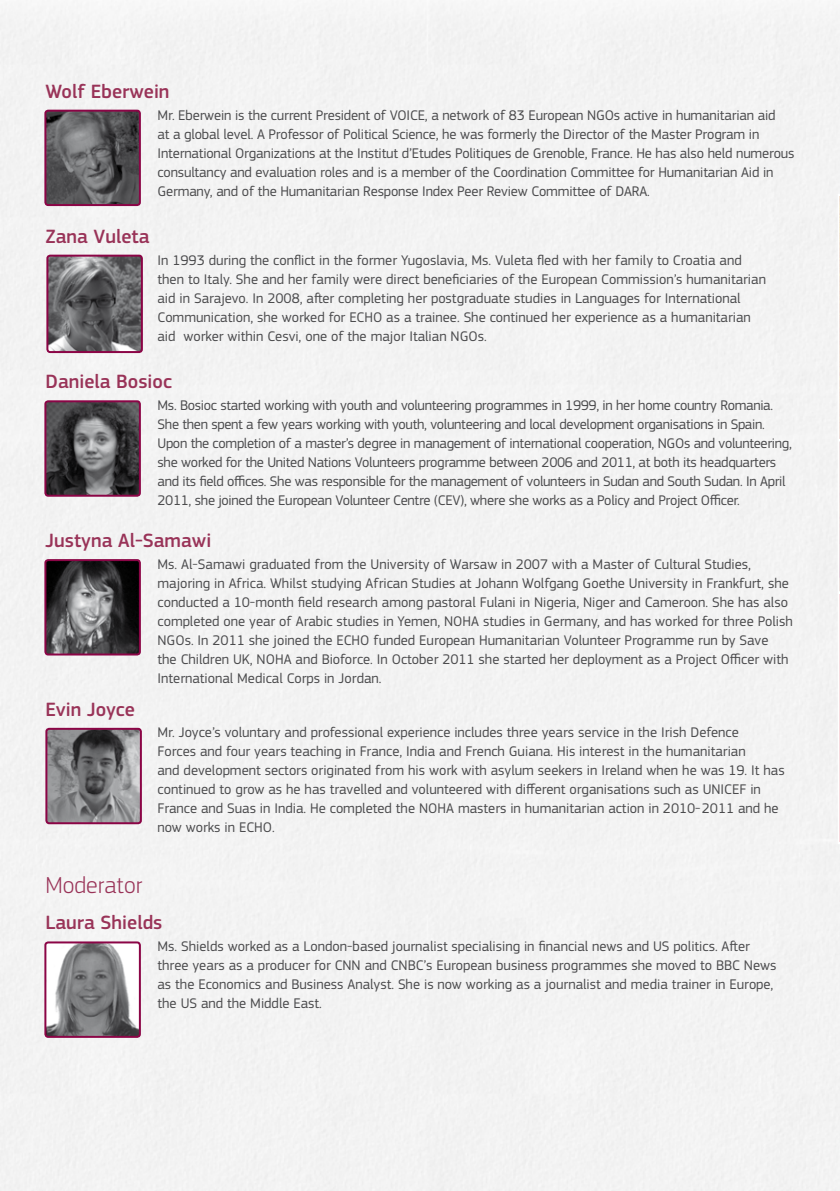
<style>
.page{position:relative;width:840px;height:1191px;background:#fff}
.page>*{position:absolute;margin:0;border:0;box-sizing:border-box;transform-origin:0 0}
.t1{font:300 24px "EC Square Sans Pro";color:#993358}
.t2{font:500 20px "EC Square Sans Pro";color:#993358}
.t3{font:14.4px/19px "EC Square Sans Pro";color:#4b4b4d}
.t4{font:14.4px/19px "EC Square Sans Pro";letter-spacing:-.02em;color:#4b4b4d}
</style>
<div class="page">
<div style="left:0;top:3px;width:839px;height:1188px;background:#f3f3f3"></div>
<img style="left:47px;top:113px;width:91px;height:90px">
<div style="left:44px;top:110px;width:97px;height:96px;border:2px solid #8b0546;border-radius:3px"></div>
<img style="left:47px;top:403px;width:91px;height:91px">
<div style="left:44px;top:400px;width:97px;height:97px;border:2px solid #8b0546;border-radius:3px"></div>
<img style="left:47px;top:562px;width:91px;height:90px">
<div style="left:44px;top:559px;width:97px;height:96px;border:2px solid #8b0546;border-radius:3px"></div>
<img style="left:48px;top:731px;width:91px;height:90px">
<div style="left:45px;top:728px;width:97px;height:96px;border:2px solid #8b0546;border-radius:3px"></div>
<img style="left:47px;top:944px;width:91px;height:90px">
<div style="left:44px;top:941px;width:97px;height:96px;border:2px solid #8b0546;border-radius:3px"></div>
<img style="left:49px;top:258px;width:91px;height:92px">
<div style="left:46px;top:255px;width:97px;height:98px;border:2px solid #8b0546;border-radius:3px"></div>
<svg style="left:837px;top:194px;width:2px;height:650px"></svg>
<h2 class="t2" style="left:45px;top:80px;width:126px">Wolf Eberwein</h2>
<p class="t3" style="left:157px;top:106px;width:638px">Mr. Eberwein is the current President of VOICE, a network of 83 European NGOs active in humanitarian aid<br>at a global level. A Professor of Political Science, he was formerly the Director of the Master Program in International Organizations at the Institut d’Etudes Politiques de Grenoble, France. He has also held numerous consultancy and evaluation roles and is a member of the Coordination Committee for Humanitarian Aid in Germany, and of the Humanitarian Response Index Peer Review Committee of DARA.</p>
<h2 class="t2" style="left:45px;top:225px;width:106px">Zana Vuleta</h2>
<p class="t3" style="left:157px;top:251px;width:609px">In 1993 during the conflict in the former Yugoslavia, Ms. Vuleta fled with her family to Croatia and then to Italy. She and her family were direct beneficiaries of the European Commission’s humanitarian aid in Sarajevo. In 2008, after completing her postgraduate studies in Languages for International Communication, she worked for ECHO as a trainee. She continued her experience as a humanitarian aid worker within Cesvi, one of the major Italian NGOs.</p>
<h2 class="t2" style="left:45px;top:370px;width:128px">Daniela Bosioc</h2>
<p class="t4" style="left:157px;top:396px;width:635px">Ms. Bosioc started working with youth and volunteering programmes in 1999, in her home country Romania.<br>She then spent a few years working with youth, volunteering and local development organisations in Spain.<br>Upon the completion of a master’s degree in management of international cooperation, NGOs and volunteering, she worked for the United Nations Volunteers programme between 2006 and 2011, at both its headquarters and its field offices. She was responsible for the management of volunteers in Sudan and South Sudan. In April 2011, she joined the European Volunteer Centre (CEV), where she works as a Policy and Project Officer.</p>
<h2 class="t2" style="left:45px;top:529px;width:167px">Justyna Al-Samawi</h2>
<p class="t3" style="left:157px;top:554px;width:636px">Ms. Al-Samawi graduated from the University of Warsaw in 2007 with a Master of Cultural Studies, majoring in Africa. Whilst studying African Studies at Johann Wolfgang Goethe University in Frankfurt, she conducted a 10-month field research among pastoral Fulani in Nigeria, Niger and Cameroon. She has also completed one year of Arabic studies in Yemen, NOHA studies in Germany, and has worked for three Polish NGOs. In 2011 she joined the ECHO funded European Humanitarian Volunteer Programme run by Save<br>the Children UK, NOHA and Bioforce. In October 2011 she started her deployment as a Project Officer with International Medical Corps in Jordan.</p>
<h2 class="t2" style="left:45px;top:697px;width:91px">Evin Joyce</h2>
<p class="t3" style="left:157px;top:723px;width:628px">Mr. Joyce’s voluntary and professional experience includes three years service in the Irish Defence<br>Forces and four years teaching in France, India and French Guiana. His interest in the humanitarian<br>and development sectors originated from his work with asylum seekers in Ireland when he was 19. It has continued to grow as he has travelled and volunteered with different organisations such as UNICEF in France and Suas in India. He completed the NOHA masters in humanitarian action in 2010-2011 and he now works in ECHO.</p>
<h1 class="t1" style="left:45px;top:871px;width:98px">Moderator</h1>
<h2 class="t2" style="left:45px;top:911px;width:118px">Laura Shields</h2>
<p class="t3" style="left:157px;top:936px;width:620px">Ms. Shields worked as a London-based journalist specialising in financial news and US politics. After three years as a producer for CNN and CNBC’s European business programmes she moved to BBC News as the Economics and Business Analyst. She is now working as a journalist and media trainer in Europe, the US and the Middle East.</p>
</div>
